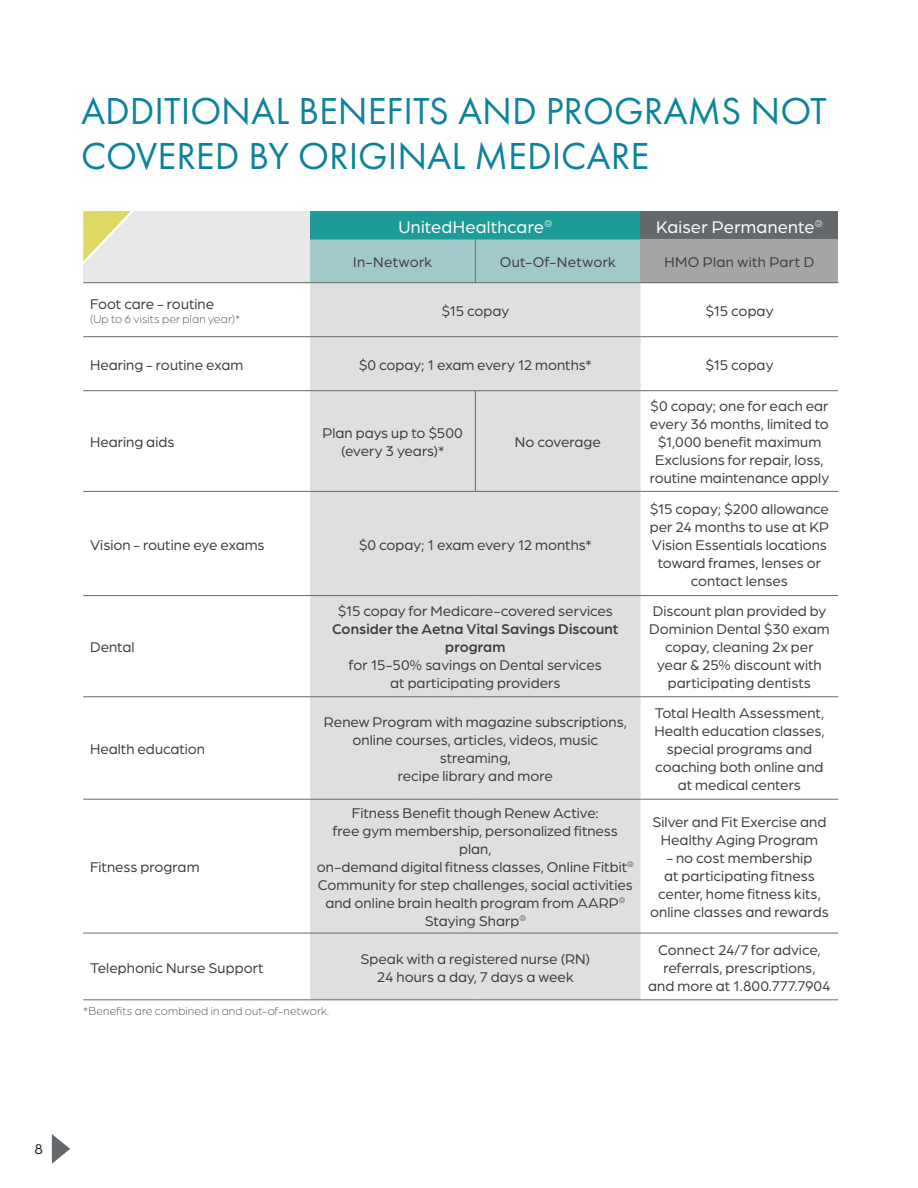
<style>
.page{position:relative;width:918px;height:1188px;background:#fff}
.page>*{position:absolute;margin:0;border:0;box-sizing:border-box;transform-origin:0 0}
.Abs_Heading_2{font:39px/45px "Futura PT";color:#0d839b}
.Abs_Table_Title_2{font:18px "Arboria";letter-spacing:.015em;color:#fff}
.Abs_Table_body_2{font:15px/18px "Arboria";color:#3e3e3f;text-align:center}
.Abs_Table_body_2-2{font:500 15px/18px "Arboria";letter-spacing:.005em;color:#3e3e3f;text-align:center}
.Abs_Table_Title_2-2{font:15px "Arboria";letter-spacing:.025em;color:#3e3e3f}
.t1{font:15px "Arboria";color:#231f20}
.Abs_Footnote{font:300 12px "Arboria";letter-spacing:.01em;color:#3e3e3f}
.Abs_Table_body_2-3{font:300 12px "Arboria";letter-spacing:.01em;color:#3e3e3f}
</style>
<div class="page">
<div style="left:83px;top:211px;width:229px;height:71px;background:#e9e8e9"></div>
<svg style="left:83px;top:211px;width:51px;height:53px"></svg>
<div style="left:310px;top:211px;width:331px;height:28px;background:#1e9b98"></div>
<div style="left:641px;top:211px;width:197px;height:28px;background:#65686a"></div>
<div style="left:310px;top:239px;width:331px;height:43px;background:#a1c9c9"></div>
<div style="left:641px;top:239px;width:197px;height:44px;background:#a5a5a6"></div>
<div style="left:310px;top:283px;width:331px;height:717px;background:#e0dfdf"></div>
<hr style="left:83px;top:282px;width:227px;height:1px;background:#65686a">
<hr style="left:310px;top:282px;width:165px;height:1px;background:#65686a">
<hr style="left:475px;top:282px;width:166px;height:1px;background:#65686a">
<hr style="left:641px;top:282px;width:197px;height:1px;background:#65686a">
<hr style="left:83px;top:336px;width:227px;height:1px;background:#65686a">
<hr style="left:83px;top:390px;width:227px;height:1px;background:#65686a">
<hr style="left:83px;top:491px;width:227px;height:1px;background:#65686a">
<hr style="left:83px;top:595px;width:227px;height:1px;background:#65686a">
<hr style="left:310px;top:336px;width:165px;height:1px;background:#65686a">
<hr style="left:475px;top:336px;width:166px;height:1px;background:#65686a">
<hr style="left:310px;top:390px;width:165px;height:1px;background:#65686a">
<hr style="left:310px;top:491px;width:165px;height:1px;background:#65686a">
<hr style="left:310px;top:595px;width:165px;height:1px;background:#65686a">
<hr style="left:475px;top:595px;width:166px;height:1px;background:#65686a">
<hr style="left:475px;top:390px;width:166px;height:1px;background:#65686a">
<hr style="left:475px;top:491px;width:166px;height:1px;background:#65686a">
<hr style="left:641px;top:336px;width:197px;height:1px;background:#65686a">
<hr style="left:641px;top:390px;width:197px;height:1px;background:#65686a">
<hr style="left:641px;top:491px;width:197px;height:1px;background:#65686a">
<hr style="left:641px;top:595px;width:197px;height:1px;background:#65686a">
<hr style="left:83px;top:696px;width:227px;height:1px;background:#65686a">
<hr style="left:83px;top:799px;width:227px;height:1px;background:#65686a">
<hr style="left:83px;top:933px;width:227px;height:1px;background:#65686a">
<hr style="left:83px;top:1000px;width:227px;height:1px;background:#65686a">
<hr style="left:310px;top:696px;width:165px;height:1px;background:#65686a">
<hr style="left:475px;top:696px;width:166px;height:1px;background:#65686a">
<hr style="left:310px;top:799px;width:165px;height:1px;background:#65686a">
<hr style="left:475px;top:799px;width:166px;height:1px;background:#65686a">
<hr style="left:310px;top:933px;width:165px;height:1px;background:#65686a">
<hr style="left:475px;top:933px;width:166px;height:1px;background:#65686a">
<hr style="left:310px;top:1000px;width:165px;height:1px;background:#65686a">
<hr style="left:475px;top:1000px;width:166px;height:1px;background:#65686a">
<hr style="left:641px;top:696px;width:197px;height:1px;background:#65686a">
<hr style="left:641px;top:799px;width:197px;height:1px;background:#65686a">
<hr style="left:641px;top:933px;width:197px;height:1px;background:#65686a">
<hr style="left:641px;top:1000px;width:197px;height:1px;background:#65686a">
<hr style="left:475px;top:239px;width:1px;height:44px;background:#65686a">
<hr style="left:475px;top:391px;width:1px;height:100px;background:#65686a">
<svg style="left:52px;top:1134px;width:18px;height:30px"></svg>
<p class="Abs_Heading_2" style="left:81px;top:89px;width:747px">ADDITIONAL BENEFITS AND PROGRAMS NOT<br>COVERED BY ORIGINAL MEDICARE</p>
<p class="Abs_Table_body_2" style="left:90px;top:294px;width:126px">Foot care - routine</p>
<p class="Abs_Table_body_2-3" style="left:90px;top:312px;width:152px">(Up to 6 visits per plan year)*</p>
<p class="Abs_Table_Title_2" style="left:398px;top:215px;width:155px">UnitedHealthcare<sup>®</sup></p>
<p class="Abs_Table_Title_2" style="left:656px;top:215px;width:168px">Kaiser Permanente<sup>®</sup></p>
<p class="Abs_Table_Title_2-2" style="left:353px;top:253px;width:81px">In-Network</p>
<p class="Abs_Table_Title_2-2" style="left:500px;top:253px;width:118px">Out-Of-Network</p>
<p class="Abs_Table_Title_2-2" style="left:664px;top:253px;width:152px">HMO Plan with Part D</p>
<p class="Abs_Table_body_2" style="left:441px;top:301px;width:70px">$15 copay</p>
<p class="Abs_Table_body_2" style="left:705px;top:301px;width:70px">$15 copay</p>
<p class="Abs_Table_body_2" style="left:90px;top:355px;width:155px">Hearing - routine exam</p>
<p class="Abs_Table_body_2" style="left:359px;top:355px;width:235px">$0 copay; 1 exam every 12 months*</p>
<p class="Abs_Table_body_2" style="left:705px;top:355px;width:70px">$15 copay</p>
<p class="Abs_Table_body_2" style="left:90px;top:433px;width:86px">Hearing aids</p>
<p class="Abs_Table_body_2" style="left:323px;top:424px;width:142px">Plan pays up to $500</p>
<p class="Abs_Table_body_2" style="left:341px;top:442px;width:105px">(every 3 years)*</p>
<p class="Abs_Table_body_2" style="left:515px;top:433px;width:88px">No coverage</p>
<p class="Abs_Table_body_2" style="left:90px;top:535px;width:176px">Vision - routine eye exams</p>
<p class="Abs_Table_body_2" style="left:359px;top:535px;width:235px">$0 copay; 1 exam every 12 months*</p>
<p class="Abs_Table_body_2" style="left:90px;top:638px;width:46px">Dental</p>
<p class="Abs_Table_body_2" style="left:90px;top:740px;width:117px">Health education</p>
<p class="Abs_Table_body_2" style="left:338px;top:602px;width:277px">$15 copay for Medicare-covered services</p>
<p class="Abs_Table_body_2-2" style="left:332px;top:620px;width:288px">Consider the Aetna Vital Savings Discount program</p>
<p class="Abs_Table_body_2" style="left:349px;top:656px;width:254px">for 15-50% savings on Dental services</p>
<p class="Abs_Table_body_2" style="left:390px;top:674px;width:172px">at participating providers</p>
<p class="Abs_Table_body_2" style="left:324px;top:713px;width:304px">Renew Program with magazine subscriptions,</p>
<p class="Abs_Table_body_2" style="left:353px;top:731px;width:247px">online courses, articles, videos, music streaming,</p>
<p class="Abs_Table_body_2" style="left:398px;top:767px;width:157px">recipe library and more</p>
<p class="Abs_Table_body_2" style="left:650px;top:397px;width:180px">$0 copay; one for each ear</p>
<p class="Abs_Table_body_2" style="left:650px;top:415px;width:180px">every 36 months, limited to</p>
<p class="Abs_Table_body_2" style="left:658px;top:433px;width:165px">$1,000 benefit maximum</p>
<p class="Abs_Table_body_2" style="left:655px;top:451px;width:170px">Exclusions for repair, loss,</p>
<p class="Abs_Table_body_2" style="left:650px;top:469px;width:181px">routine maintenance apply</p>
<p class="Abs_Table_body_2" style="left:650px;top:499px;width:181px">$15 copay; $200 allowance</p>
<p class="Abs_Table_body_2" style="left:650px;top:517px;width:181px">per 24 months to use at KP</p>
<p class="Abs_Table_body_2" style="left:652px;top:535px;width:177px">Vision Essentials locations</p>
<p class="Abs_Table_body_2" style="left:658px;top:553px;width:165px">toward frames, lenses or</p>
<p class="Abs_Table_body_2" style="left:691px;top:571px;width:99px">contact lenses</p>
<p class="Abs_Table_body_2" style="left:653px;top:602px;width:175px">Discount plan provided by</p>
<p class="Abs_Table_body_2" style="left:649px;top:620px;width:182px">Dominion Dental $30 exam</p>
<p class="Abs_Table_body_2" style="left:665px;top:638px;width:150px">copay, cleaning 2x per</p>
<p class="Abs_Table_body_2" style="left:657px;top:656px;width:166px">year &amp; 25% discount with</p>
<p class="Abs_Table_body_2" style="left:668px;top:674px;width:145px">participating dentists</p>
<p class="Abs_Table_body_2" style="left:655px;top:704px;width:171px">Total Health Assessment,</p>
<p class="Abs_Table_body_2" style="left:654px;top:722px;width:172px">Health education classes,</p>
<p class="Abs_Table_body_2" style="left:667px;top:740px;width:147px">special programs and</p>
<p class="Abs_Table_body_2" style="left:655px;top:758px;width:170px">coaching both online and</p>
<p class="Abs_Table_body_2" style="left:678px;top:776px;width:125px">at medical centers</p>
<p class="Abs_Table_body_2" style="left:90px;top:858px;width:111px">Fitness program</p>
<p class="Abs_Table_body_2" style="left:90px;top:958px;width:175px">Telephonic Nurse Support</p>
<p class="Abs_Table_body_2" style="left:317px;top:804px;width:318px">Fitness Benefit though Renew Active:<br>free gym membership, personalized fitness plan,<br>on-demand digital fitness classes, Online Fitbit<sup>® </sup>Community for step challenges, social activities and online brain health program from AARP<sup>® </sup>Staying Sharp<sup>®</sup></p>
<p class="Abs_Table_body_2" style="left:652px;top:813px;width:176px">Silver and Fit Exercise and</p>
<p class="Abs_Table_body_2" style="left:661px;top:831px;width:159px">Healthy Aging Program</p>
<p class="Abs_Table_body_2" style="left:666px;top:849px;width:147px">- no cost membership</p>
<p class="Abs_Table_body_2" style="left:664px;top:867px;width:152px">at participating fitness</p>
<p class="Abs_Table_body_2" style="left:658px;top:885px;width:164px">center, home fitness kits,</p>
<p class="Abs_Table_body_2" style="left:650px;top:903px;width:180px">online classes and rewards</p>
<p class="Abs_Table_body_2" style="left:360px;top:949px;width:231px">Speak with a registered nurse (RN)</p>
<p class="Abs_Table_body_2" style="left:377px;top:967px;width:198px">24 hours a day, 7 days a week</p>
<p class="Abs_Table_body_2" style="left:658px;top:940px;width:164px">Connect 24/7 for advice,</p>
<p class="Abs_Table_body_2" style="left:648px;top:958px;width:184px">referrals, prescriptions,<br>and more at 1.800.777.7904</p>
<p class="Abs_Footnote" style="left:83px;top:1004px;width:248px">*Benefits are combined in and out-of-network.</p>
<p class="t1" style="left:34px;top:1139px;width:10px">8</p>
</div>
